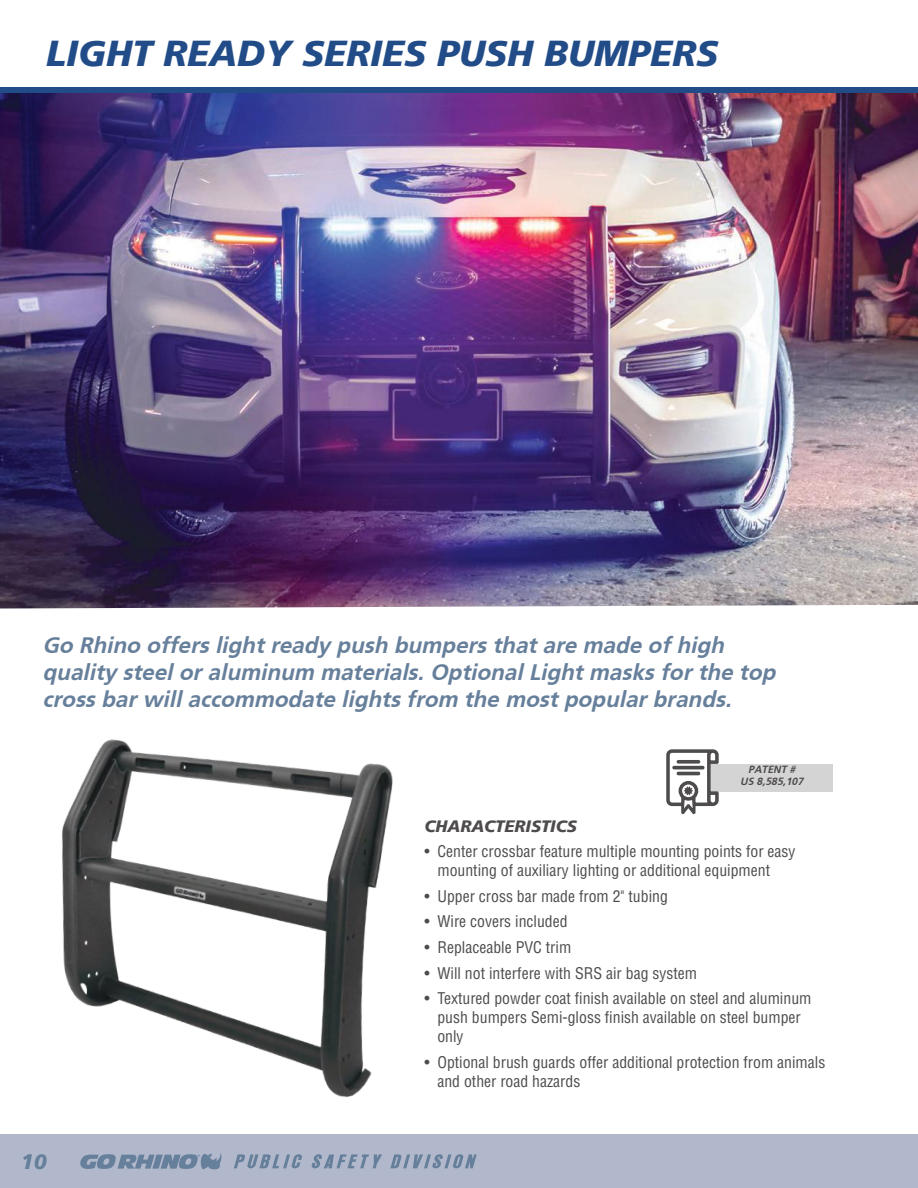
<style>
.page{position:relative;width:918px;height:1188px;background:#fff}
.page>*{position:absolute;margin:0;border:0;box-sizing:border-box;transform-origin:0 0}
.t1{font:italic 900 36px "Frutiger";color:#214c88}
.t2{font:italic 700 22.5px/27px "Frutiger FC";color:#667f9b}
.t3{font:italic 900 21px "Frutiger";color:#667f9b}
.t4{font:italic 900 16.5px "Frutiger";color:#4e4b4c}
.t5{font:condensed 15.75px/18.9px "Helvetica";color:#4e4b4c}
.t6{font:italic 700 10.5px/12px "Frutiger FC";color:#4e4b4c;text-align:center}
</style>
<div class="page">
<img style="left:62px;top:739px;width:331px;height:358px">
<img style="left:0;top:92px;width:918px;height:517px">
<div style="left:710px;top:764px;width:123px;height:27px;background:#d5d4d5"></div>
<svg style="left:666px;top:749px;width:53px;height:66px"></svg>
<div style="left:672px;top:766px;width:33px;height:3px;border:2px solid #4e4b4c"></div>
<div style="left:677px;top:772px;width:23px;height:3px;border:2px solid #4e4b4c"></div>
<div style="left:677px;top:760px;width:23px;height:4px;border:2px solid #4e4b4c"></div>
<div style="left:0;top:87px;width:918px;height:5px;background:#214c88"></div>
<div style="left:0;top:1135px;width:918px;height:53px;background:#b2b8cb"></div>
<svg style="left:234px;top:1154px;width:68px;height:14px"></svg>
<svg style="left:312px;top:1154px;width:70px;height:14px"></svg>
<svg style="left:390px;top:1154px;width:87px;height:14px"></svg>
<svg style="left:80px;top:1153px;width:142px;height:16px"></svg>
<h1 class="t1" style="left:46px;top:32px;width:674px">LIGHT READY SERIES PUSH BUMPERS</h1>
<h2 class="t2" style="left:43px;top:631px;width:734px">Go Rhino offers light ready push bumpers that are made of high quality steel or aluminum materials. Optional Light masks for the top cross bar will accommodate lights from the most popular brands.</h2>
<p class="t6" style="left:740px;top:763px;width:65px">PATENT #<br>US 8,585,107</p>
<h3 class="t3" style="left:21px;top:1149px;width:27px">10</h3>
<p class="t4" style="left:425px;top:816px;width:154px">CHARACTERISTICS</p>
<p class="t5" style="left:437px;top:842px;width:360px;text-indent:-13px">• Center crossbar feature multiple mounting points for easy mounting of auxiliary lighting or additional equipment</p>
<p class="t5" style="left:425px;top:887px;width:245px">• Upper cross bar made from 2" tubing</p>
<p class="t5" style="left:425px;top:912px;width:145px">• Wire covers included</p>
<p class="t5" style="left:425px;top:938px;width:148px">• Replaceable PVC trim</p>
<p class="t5" style="left:425px;top:964px;width:274px">• Will not interfere with SRS air bag system</p>
<p class="t5" style="left:437px;top:989px;width:376px;text-indent:-13px">• Textured powder coat finish available on steel and aluminum push bumpers Semi-gloss finish available on steel bumper only</p>
<p class="t5" style="left:437px;top:1053px;width:389px;text-indent:-13px">• Optional brush guards offer additional protection from animals and other road hazards</p>
</div>
